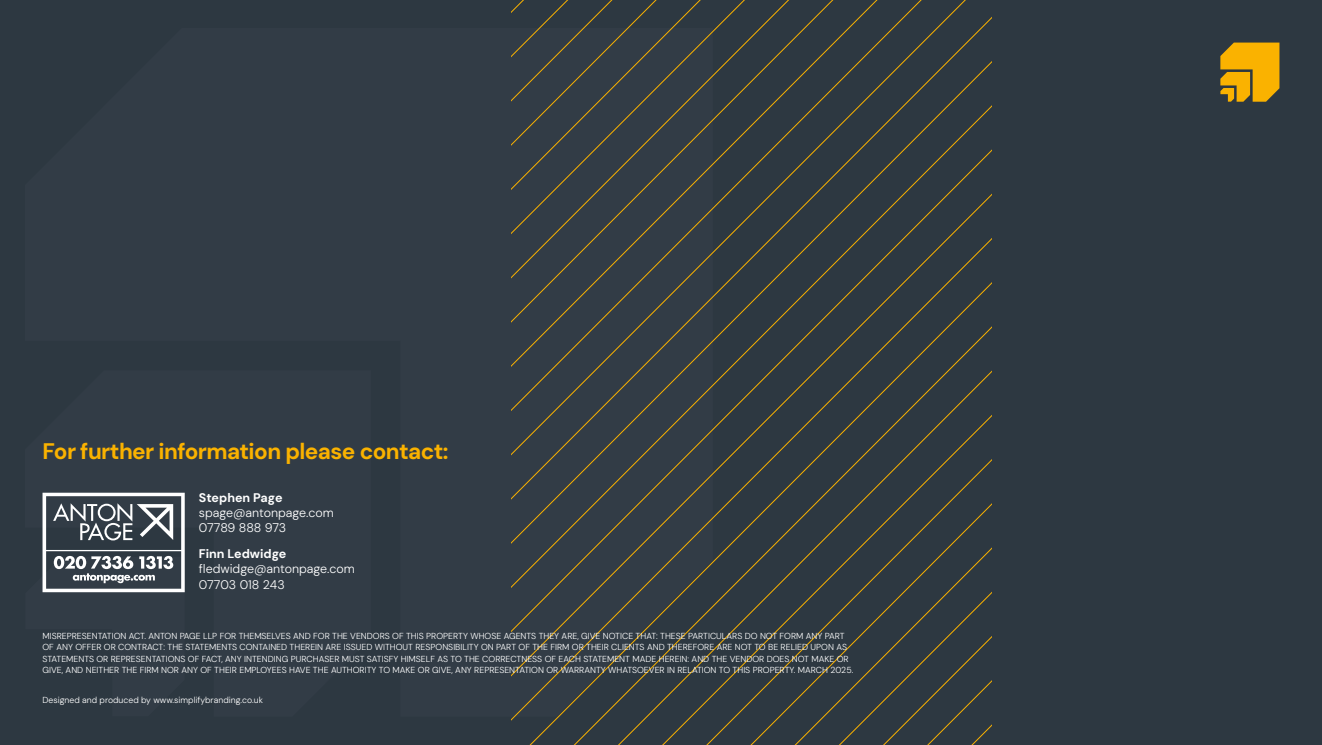
<style>
.page{position:relative;width:1322px;height:745px;background:#fff}
.page>*{position:absolute;margin:0;border:0;box-sizing:border-box;transform-origin:0 0}
.t1{font:700 22.5px "DM Sans 18 pt";letter-spacing:-.025em;color:#fab200}
.t2{font:300 12.5px/15px "DM Sans 18 pt";color:#fff}
.t3{font:700 12.5px "DM Sans 18 pt";color:#fff}
.t4{font:300 8.75px/11.2px "DM Sans 18 pt";color:#fff}
</style>
<div class="page">
<div style="left:0;top:0;width:1322px;height:744px;background:#2d3841"></div>
<svg style="left:512px;top:0;width:479px;height:744px"></svg>
<svg style="left:1220px;top:43px;width:59px;height:59px;background:#d99e0a"></svg>
<svg style="left:42px;top:492px;width:143px;height:101px"></svg>
<h1 class="t1" style="left:43px;top:436px;width:407px">For further information please contact:</h1>
<h2 class="t3" style="left:199px;top:489px;width:85px">Stephen Page</h2>
<h2 class="t2" style="left:199px;top:504px;width:137px">spage@antonpage.com<br>07789 888 973</h2>
<h2 class="t3" style="left:199px;top:545px;width:89px">Finn Ledwidge</h2>
<h2 class="t2" style="left:199px;top:559px;width:157px;line-height:16.2px">fledwidge@antonpage.com<br>07703 018 243</h2>
<p class="t4" style="left:43px;top:630px;width:812px">MISREPRESENTATION ACT. ANTON PAGE LLP FOR THEMSELVES AND FOR THE VENDORS OF THIS PROPERTY WHOSE AGENTS THEY ARE, GIVE NOTICE THAT: THESE PARTICULARS DO NOT FORM ANY PART OF ANY OFFER OR CONTRACT: THE STATEMENTS CONTAINED THEREIN ARE ISSUED WITHOUT RESPONSIBILITY ON PART OF THE FIRM OR THEIR CLIENTS AND THEREFORE ARE NOT TO BE RELIED UPON AS STATEMENTS OR REPRESENTATIONS OF FACT, ANY INTENDING PURCHASER MUST SATISFY HIMSELF AS TO THE CORRECTNESS OF EACH STATEMENT MADE HEREIN: AND THE VENDOR DOES NOT MAKE OR GIVE, AND NEITHER THE FIRM NOR ANY OF THEIR EMPLOYEES HAVE THE AUTHORITY TO MAKE OR GIVE, ANY REPRESENTATION OR WARRANTY WHATSOEVER IN RELATION TO THIS PROPERTY. MARCH 2025.</p>
<p class="t4" style="left:43px;top:693px;width:222px">Designed and produced by www.simplifybranding.co.uk</p>
</div>
